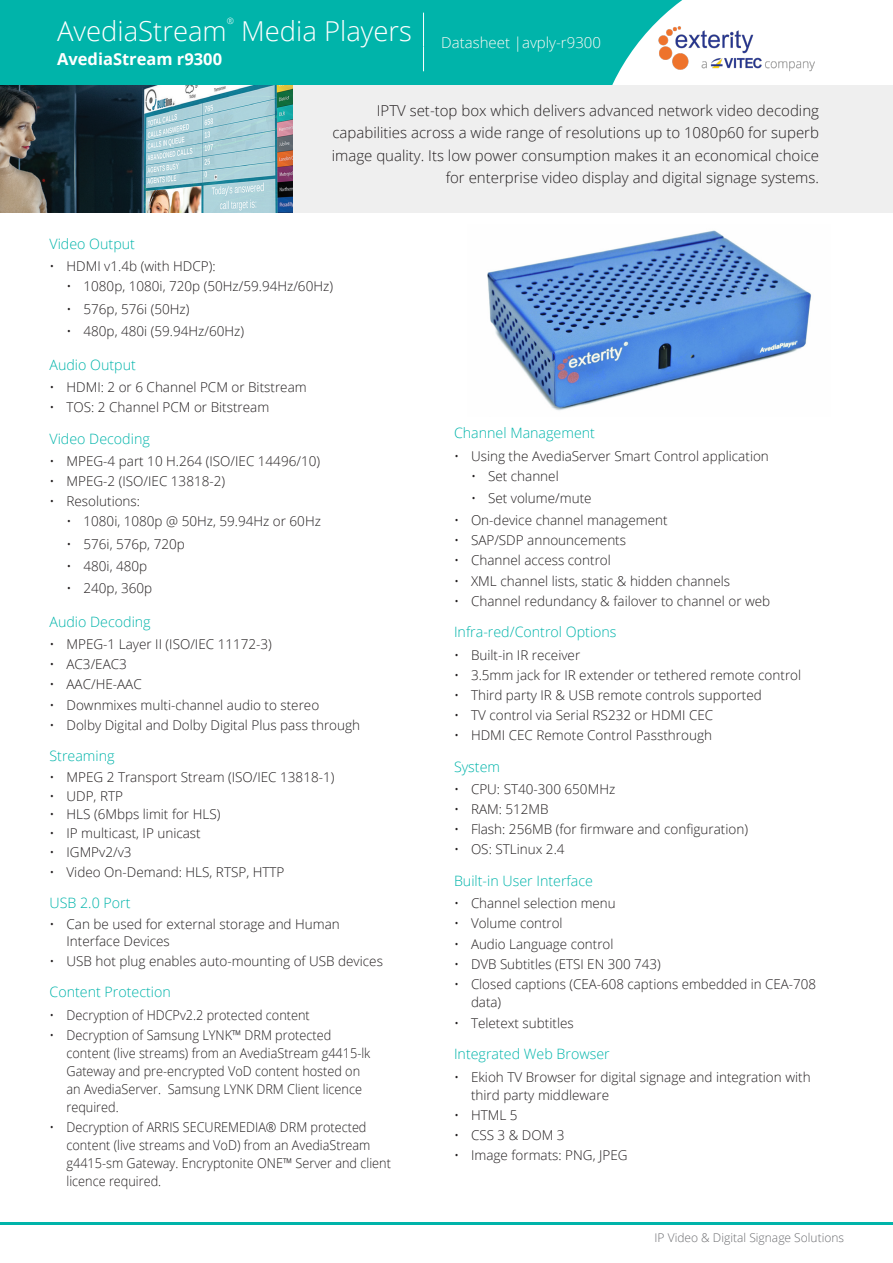
<style>
.page{position:relative;width:893px;height:1263px;background:#fff}
.page>*{position:absolute;margin:0;border:0;box-sizing:border-box;transform-origin:0 0}
.FrontPage_AvediaServ{font:300 27.45px "Open Sans";color:#fff}
.Subhead{font:700 16.5px "Open Sans";color:#fff}
.FrontPage_first_para{font:300 15px/22.5px "Open Sans";color:#231f20;text-align:right}
.Part_number{font:300 15px "Open Sans";color:#fefaf5}
.SmallHeading{font:300 14.25px "Open Sans";color:#00b4aa}
.t1{font:300 13.5px/18px "Open Sans";color:#231f20}
.t2{font:300 13.5px/18px "Open Sans";color:#231f20;scale:.94 1}
.t3{font:300 12px "Open Sans";color:#6c6d70}
.FrontPage_AvediaServ-2{font:300 8.7px "Open Sans";color:#fff}
</style>
<div class="page">
<div style="left:0;top:0;width:721px;height:90px;background:#00b4aa"></div>
<svg style="left:612px;top:0;width:109px;height:85px;fill:#fff"></svg>
<div style="left:0;top:85px;width:893px;height:128px;background:#efefef"></div>
<hr style="left:0;top:1222px;width:893px;height:2px;background:#00b4aa">
<img style="left:0;top:85px;width:292px;height:128px">
<img style="left:659px;top:25px;width:156px;height:48px">
<hr style="left:423px;top:13px;width:1px;height:34px;background:#fff">
<svg style="left:423px;top:47px;width:1px;height:24px"></svg>
<img style="left:487px;top:230px;width:324px;height:181px">
<p class="FrontPage_AvediaServ" style="left:57px;top:12px;width:171px">AvediaStream</p>
<p class="FrontPage_AvediaServ-2" style="left:227px;top:15px;width:9px">®</p>
<p class="FrontPage_AvediaServ" style="left:241px;top:12px;width:172px">Media Players</p>
<p class="Subhead" style="left:57px;top:48px;width:167px">AvediaStream r9300</p>
<p class="Part_number" style="left:441px;top:32px;width:161px">Datasheet |avply-r9300</p>
<p class="FrontPage_first_para" style="left:332px;top:98px;width:489px">IPTV set-top box which delivers advanced network video decoding capabilities across a wide range of resolutions up to 1080p60 for superb image quality. Its low power consumption makes it an economical choice for enterprise video display and digital signage systems.</p>
<p class="SmallHeading" style="left:49px;top:234px;width:87px">Video Output</p>
<p class="t1" style="left:49px;top:257px;width:168px">• HDMI v1.4b (with HDCP):</p>
<p class="t1" style="left:67px;top:277px;width:268px">• 1080p, 1080i, 720p (50Hz/59.94Hz/60Hz)</p>
<p class="t1" style="left:67px;top:299px;width:124px">• 576p, 576i (50Hz)</p>
<p class="t1" style="left:67px;top:322px;width:179px">• 480p, 480i (59.94Hz/60Hz)</p>
<p class="SmallHeading" style="left:49px;top:355px;width:88px">Audio Output</p>
<p class="t1" style="left:49px;top:378px;width:259px">• HDMI: 2 or 6 Channel PCM or Bitstream</p>
<p class="t1" style="left:49px;top:398px;width:221px">• TOS: 2 Channel PCM or Bitstream</p>
<p class="SmallHeading" style="left:49px;top:429px;width:102px">Video Decoding</p>
<p class="t1" style="left:49px;top:452px;width:272px">• MPEG-4 part 10 H.264 (ISO/IEC 14496/10)</p>
<p class="t1" style="left:49px;top:472px;width:177px">• MPEG-2 (ISO/IEC 13818-2)</p>
<p class="t1" style="left:49px;top:492px;width:92px">• Resolutions:</p>
<p class="t1" style="left:67px;top:512px;width:256px">• 1080i, 1080p @ 50Hz, 59.94Hz or 60Hz</p>
<p class="t1" style="left:67px;top:534px;width:120px">• 576i, 576p, 720p</p>
<p class="t1" style="left:67px;top:557px;width:82px">• 480i, 480p</p>
<p class="t1" style="left:67px;top:579px;width:87px">• 240p, 360p</p>
<p class="SmallHeading" style="left:49px;top:612px;width:103px">Audio Decoding</p>
<p class="t1" style="left:49px;top:635px;width:224px">• MPEG-1 Layer II (ISO/IEC 11172-3)</p>
<p class="t1" style="left:49px;top:655px;width:79px">• AC3/EAC3</p>
<p class="t1" style="left:49px;top:675px;width:94px">• AAC/HE-AAC</p>
<p class="t1" style="left:49px;top:695px;width:271px">• Downmixes multi-channel audio to stereo</p>
<p class="t1" style="left:49px;top:715px;width:312px">• Dolby Digital and Dolby Digital Plus pass through</p>
<p class="SmallHeading" style="left:49px;top:746px;width:67px">Streaming</p>
<p class="t1" style="left:49px;top:768px;width:286px">• MPEG 2 Transport Stream (ISO/IEC 13818-1)</p>
<p class="t1" style="left:49px;top:786px;width:75px">• UDP, RTP</p>
<p class="t1" style="left:49px;top:805px;width:172px">• HLS (6Mbps limit for HLS)</p>
<p class="t1" style="left:49px;top:824px;width:153px">• IP multicast, IP unicast</p>
<p class="t1" style="left:49px;top:842px;width:84px">• IGMPv2/v3</p>
<p class="t1" style="left:49px;top:862px;width:236px">• Video On-Demand: HLS, RTSP, HTTP</p>
<p class="SmallHeading" style="left:49px;top:893px;width:83px">USB 2.0 Port</p>
<p class="t1" style="left:67px;top:915px;width:275px;line-height:16.5px;text-indent:-17px">• Can be used for external storage and Human<br>Interface Devices</p>
<p class="t1" style="left:49px;top:951px;width:335px">• USB hot plug enables auto-mounting of USB devices</p>
<p class="SmallHeading" style="left:49px;top:982px;width:123px">Content Protection</p>
<p class="t2" style="left:49px;top:1005px;width:278px">• Decryption of HDCPv2.2 protected content</p>
<p class="t2" style="left:67px;top:1025px;width:325px;text-indent:-17px">• Decryption of Samsung LYNK™ DRM protected content (live streams) from an AvediaStream g4415-lk Gateway and pre-encrypted VoD content hosted on an AvediaServer. Samsung LYNK DRM Client licence required.</p>
<p class="t2" style="left:67px;top:1117px;width:347px;text-indent:-17px">• Decryption of ARRIS SECUREMEDIA® DRM protected content (live streams and VoD) from an AvediaStream g4415-sm Gateway. Encryptonite ONE™ Server and client licence required.</p>
<p class="SmallHeading" style="left:454px;top:423px;width:143px">Channel Management</p>
<p class="t1" style="left:454px;top:446px;width:316px">• Using the AvediaServer Smart Control application</p>
<p class="t1" style="left:471px;top:466px;width:89px">• Set channel</p>
<p class="t1" style="left:471px;top:489px;width:122px">• Set volume/mute</p>
<p class="t1" style="left:454px;top:511px;width:215px">• On-device channel management</p>
<p class="t1" style="left:454px;top:531px;width:174px">• SAP/SDP announcements</p>
<p class="t1" style="left:454px;top:551px;width:158px">• Channel access control</p>
<p class="t1" style="left:454px;top:571px;width:278px">• XML channel lists, static &amp; hidden channels</p>
<p class="t1" style="left:454px;top:591px;width:318px">• Channel redundancy &amp; failover to channel or web</p>
<p class="SmallHeading" style="left:454px;top:622px;width:164px">Infra-red/Control Options</p>
<p class="t1" style="left:454px;top:645px;width:128px">• Built-in IR receiver</p>
<p class="t1" style="left:454px;top:665px;width:349px">• 3.5mm jack for IR extender or tethered remote control</p>
<p class="t1" style="left:454px;top:685px;width:309px">• Third party IR &amp; USB remote controls supported</p>
<p class="t1" style="left:454px;top:706px;width:261px">• TV control via Serial RS232 or HDMI CEC</p>
<p class="t1" style="left:454px;top:726px;width:260px">• HDMI CEC Remote Control Passthrough</p>
<p class="SmallHeading" style="left:454px;top:757px;width:48px">System</p>
<p class="t1" style="left:454px;top:780px;width:163px">• CPU: ST40-300 650MHz</p>
<p class="t1" style="left:454px;top:800px;width:96px">• RAM: 512MB</p>
<p class="t1" style="left:454px;top:820px;width:296px">• Flash: 256MB (for firmware and configuration)</p>
<p class="t1" style="left:454px;top:840px;width:112px">• OS: STLinux 2.4</p>
<p class="SmallHeading" style="left:454px;top:871px;width:140px">Built-in User Interface</p>
<p class="t1" style="left:454px;top:894px;width:163px">• Channel selection menu</p>
<p class="t1" style="left:454px;top:914px;width:110px">• Volume control</p>
<p class="t1" style="left:454px;top:934px;width:161px">• Audio Language control</p>
<p class="t1" style="left:454px;top:954px;width:208px">• DVB Subtitles (ETSI EN 300 743)</p>
<p class="t1" style="left:471px;top:974px;width:347px;text-indent:-17px">• Closed captions (CEA-608 captions embedded in CEA-708 data)</p>
<p class="t1" style="left:454px;top:1013px;width:121px">• Teletext subtitles</p>
<p class="SmallHeading" style="left:454px;top:1044px;width:157px">Integrated Web Browser</p>
<p class="t1" style="left:471px;top:1067px;width:341px;text-indent:-17px">• Ekioh TV Browser for digital signage and integration with third party middleware</p>
<p class="t1" style="left:454px;top:1105px;width:65px">• HTML 5</p>
<p class="t1" style="left:454px;top:1125px;width:112px">• CSS 3 &amp; DOM 3</p>
<p class="t1" style="left:454px;top:1146px;width:175px">• Image formats: PNG, JPEG</p>
<p class="t3" style="left:655px;top:1229px;width:191px">IP Video &amp; Digital Signage Solutions</p>
</div>
